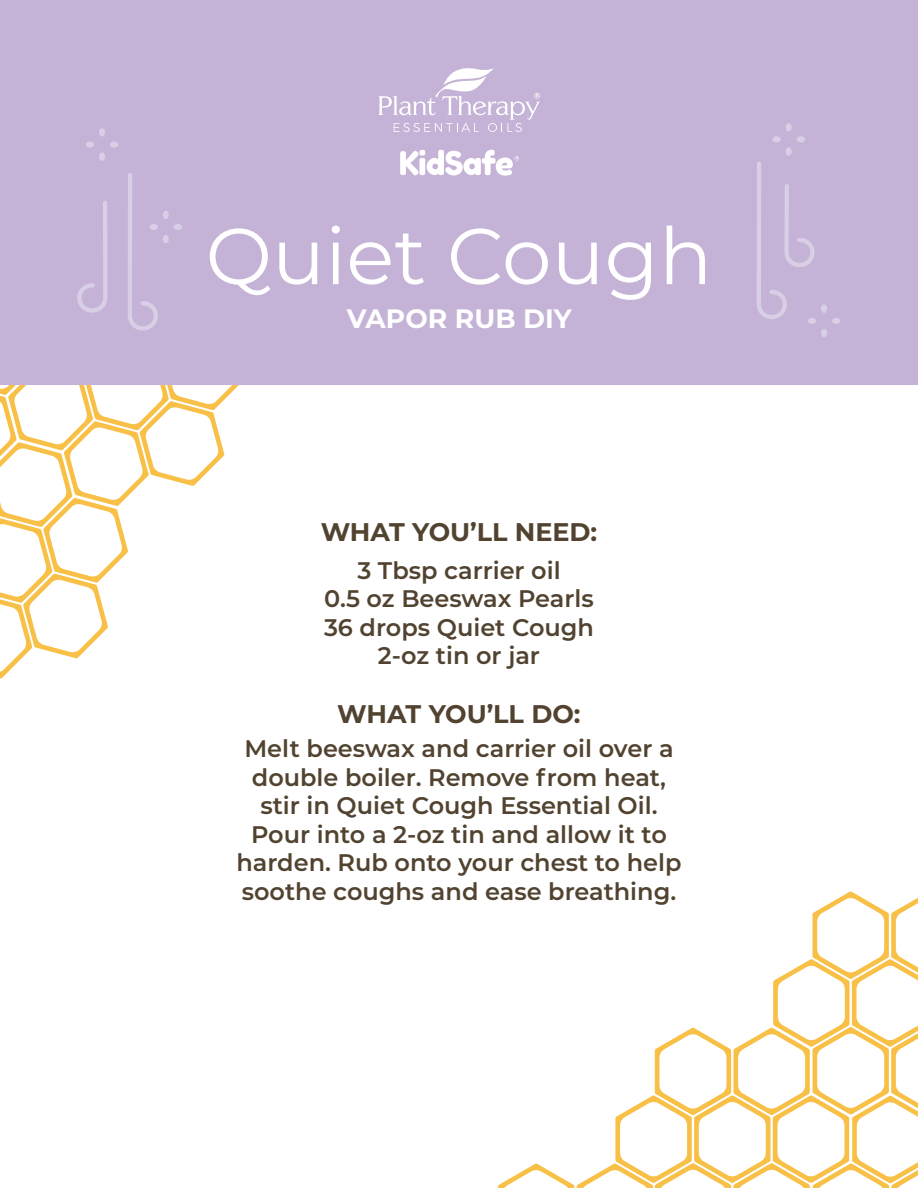
<style>
.page{position:relative;width:918px;height:1188px;background:#fff}
.page>*{position:absolute;margin:0;border:0;box-sizing:border-box;transform-origin:0 0}
.t1{font:79.05px "Montserrat";color:#fff}
.t2{font:700 26.55px "Montserrat";color:#fff}
.t3{font:700 25.5px "Montserrat";letter-spacing:-.005em;color:#514330}
.t4{font:600 24px/28.5px "Montserrat";color:#514330;text-align:center}
</style>
<div class="page">
<div style="left:0;top:0;width:918px;height:384px;background:#c4b3d6"></div>
<svg style="left:378px;top:68px;width:162px;height:64px"></svg>
<svg style="left:400px;top:150px;width:119px;height:26px"></svg>
<svg style="left:0;top:173px;width:245px;height:506px"></svg>
<div style="left:174px;top:224px;width:8px;height:6px;background:#d8cfe6;border-radius:50%"></div>
<div style="left:149px;top:224px;width:9px;height:6px;background:#d8cfe6;border-radius:50%"></div>
<div style="left:163px;top:211px;width:6px;height:8px;background:#d8cfe6;border-radius:50%"></div>
<div style="left:163px;top:235px;width:6px;height:8px;background:#d8cfe6;border-radius:50%"></div>
<div style="left:110px;top:141px;width:8px;height:7px;background:#d8cfe6;border-radius:50%"></div>
<div style="left:86px;top:141px;width:8px;height:7px;background:#d8cfe6;border-radius:50%"></div>
<div style="left:99px;top:128px;width:6px;height:9px;background:#d8cfe6;border-radius:50%"></div>
<div style="left:99px;top:152px;width:6px;height:9px;background:#d8cfe6;border-radius:50%"></div>
<div style="left:771px;top:138px;width:8px;height:6px;background:#c9bada;border-radius:50%"></div>
<svg style="left:757px;top:162px;width:59px;height:161px"></svg>
<div style="left:832px;top:318px;width:8px;height:6px;background:#d8cfe6;border-radius:50%"></div>
<div style="left:808px;top:318px;width:8px;height:6px;background:#d8cfe6;border-radius:50%"></div>
<div style="left:821px;top:304px;width:6px;height:9px;background:#d8cfe6;border-radius:50%"></div>
<div style="left:821px;top:329px;width:6px;height:8px;background:#d8cfe6;border-radius:50%"></div>
<div style="left:797px;top:136px;width:8px;height:6px;background:#d8cfe6;border-radius:50%"></div>
<div style="left:772px;top:136px;width:9px;height:6px;background:#d8cfe6;border-radius:50%"></div>
<div style="left:786px;top:123px;width:6px;height:8px;background:#d8cfe6;border-radius:50%"></div>
<div style="left:786px;top:147px;width:6px;height:9px;background:#d8cfe6;border-radius:50%"></div>
<svg style="left:498px;top:891px;width:420px;height:297px"></svg>
<h1 class="t1" style="left:206px;top:202px;width:508px">Quiet Cough</h1>
<p class="t2" style="left:347px;top:300px;width:227px">VAPOR RUB DIY</p>
<p class="t3" style="left:321px;top:514px;width:278px">WHAT YOU’LL NEED:</p>
<p class="t4" style="left:324px;top:555px;width:272px">3 Tbsp carrier oil<br>0.5 oz Beeswax Pearls<br>36 drops Quiet Cough<br>2-oz tin or jar</p>
<p class="t3" style="left:337px;top:696px;width:245px">WHAT YOU’LL DO:</p>
<p class="t4" style="left:236px;top:734px;width:447px">Melt beeswax and carrier oil over a double boiler. Remove from heat, stir in Quiet Cough Essential Oil.<br>Pour into a 2-oz tin and allow it to harden. Rub onto your chest to help soothe coughs and ease breathing.</p>
</div>
